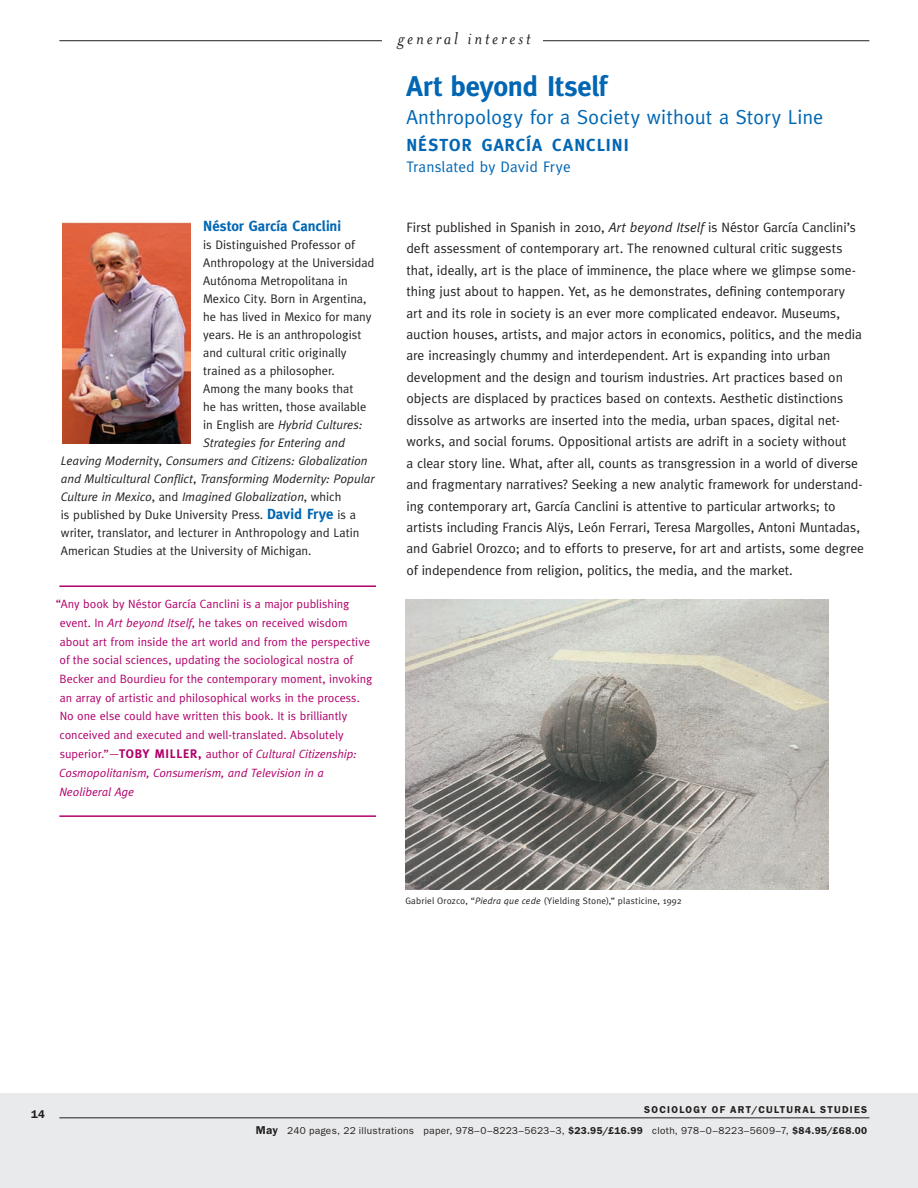
<style>
.page{position:relative;width:918px;height:1188px;background:#fff}
.page>*{position:absolute;margin:0;border:0;box-sizing:border-box;transform-origin:0 0}
._01_Title_Front{font:700 28.5px "Meta";letter-spacing:-.01em;color:#0166b3}
._02_Subtitle_front{font:20.25px "Meta";color:#0166b3}
._07_Text{font:italic 19.5px "Mrs Eaves";letter-spacing:.145em;color:#231f20}
._04_Author_front_WIT{font:700 17.4px "Meta";letter-spacing:.06em;color:#0166b3}
._04_Author_front_COM{font:15.3px "Meta";letter-spacing:.005em;color:#0166b3}
._09_Author_Bio{font:700 14.7px "Meta";color:#0166b3}
._07_Text-2{font:13.65px/21.5px "Meta";letter-spacing:-.005em;color:#231f20}
._09_Author_Bio-2{font:12.45px "Meta";color:#231f20}
._09_Author_Bio-3{font:italic 12.45px "Meta";letter-spacing:-.005em;color:#231f20}
._06_Lonely_Blurb{font:12px/18.8px "Meta";color:#b0016a}
.t1{font:600 11.25px "Franklin Gothic";color:#231f20}
._13_Biblio_ISBN_pric{font:10.05px "Franklin Gothic";letter-spacing:.03em;color:#231f20}
._11_Biblio_Subject_C{font:600 10.05px "Franklin Gothic";letter-spacing:.12em;color:#231f20}
._10_Caption{font:9.3px "Meta";letter-spacing:.02em;color:#231f20}
.s1{font-style:normal}
.s2{font-weight:700;font-size:14.7px;color:#0166b3}
.s3{font-style:italic}
.s4{font-weight:700;font-size:12.45px}
.s5{font-weight:600;font-size:11.4px}
.s6{font-weight:600}
</style>
<div class="page">
<div style="left:0;top:1094px;width:918px;height:94px;background:#e9eaeb"></div>
<hr style="left:59px;top:1117px;width:810px;height:1px;background:#231f20">
<hr style="left:59px;top:40px;width:810px;height:1px;background:#231f20">
<div style="left:382px;top:17px;width:161px;height:38px;background:#fff"></div>
<img style="left:62px;top:222px;width:128px;height:222px">
<img style="left:405px;top:600px;width:424px;height:290px">
<hr style="left:59px;top:585px;width:317px;height:2px;background:#b0016a">
<hr style="left:59px;top:815px;width:317px;height:2px;background:#b0016a">
<p class="_09_Author_Bio" style="left:203px;top:218px;width:139px">Néstor García Canclini</p>
<p class="_09_Author_Bio-2" style="left:203px;top:238px;width:153px">is Distinguished Professor of</p>
<p class="_09_Author_Bio-2" style="left:203px;top:256px;width:173px">Anthropology at the Universidad</p>
<p class="_09_Author_Bio-2" style="left:203px;top:274px;width:146px">Autónoma Metropolitana in</p>
<p class="_09_Author_Bio-2" style="left:203px;top:292px;width:165px">Mexico City. Born in Argentina,</p>
<p class="_09_Author_Bio-2" style="left:203px;top:310px;width:170px">he has lived in Mexico for many</p>
<p class="_09_Author_Bio-2" style="left:203px;top:328px;width:160px">years. He is an anthropologist</p>
<p class="_09_Author_Bio-2" style="left:203px;top:346px;width:145px">and cultural critic originally</p>
<p class="_09_Author_Bio-2" style="left:203px;top:364px;width:133px">trained as a philosopher.</p>
<p class="_09_Author_Bio-2" style="left:203px;top:382px;width:152px">Among the many books that</p>
<p class="_09_Author_Bio-2" style="left:203px;top:400px;width:165px">he has written, those available</p>
<p class="_09_Author_Bio-3" style="left:203px;top:418px;width:161px"><span class="s1">in English are</span> Hybrid Cultures:</p>
<p class="_09_Author_Bio-3" style="left:203px;top:436px;width:143px">Strategies for Entering and</p>
<p class="_09_Author_Bio-3" style="left:61px;top:454px;width:308px">Leaving Modernit<span class="s1">y,</span> Consumers and Citizens: Globalization</p>
<p class="_09_Author_Bio-3" style="left:61px;top:472px;width:315px">and Multicultural Conflict<span class="s1">,</span> Transforming Modernity: Popular</p>
<p class="_09_Author_Bio-3" style="left:61px;top:490px;width:282px">Culture in Mexico<span class="s1">, and</span> Imagined Globalization<span class="s1">, which</span></p>
<p class="_09_Author_Bio-2" style="left:61px;top:508px;width:297px">is published by Duke University Press. <span class="s2">David Frye</span> is a</p>
<p class="_09_Author_Bio-2" style="left:61px;top:526px;width:300px">writer, translator, and lecturer in Anthropology and Latin</p>
<p class="_09_Author_Bio-2" style="left:61px;top:544px;width:252px">American Studies at the University of Michigan.</p>
<p class="_06_Lonely_Blurb" style="left:56px;top:594px;width:318px">“Any book by Néstor García Canclini is a major publishing event. In <span class="s3">Art beyond Itself</span>, he takes on received wisdom about art from inside the art world and from the perspective of the social sciences, updating the sociological nostra of Becker and Bourdieu for the contemporary moment, invoking an array of artistic and philosophical works in the process.<br>No one else could have written this book. It is brilliantly conceived and executed and well-translated. Absolutely superior.”—<span class="s4">TOBY MILLER,</span> author of <span class="s3">Cultural Citizenship:<br>Cosmopolitanism, Consumerism, and Television in a Neoliberal Age</span></p>
<p class="_07_Text" style="left:398px;top:28px;width:134px">general interest</p>
<p class="_01_Title_Front" style="left:406px;top:70px;width:202px">Art beyond Itself</p>
<p class="_02_Subtitle_front" style="left:406px;top:106px;width:418px">Anthropology for a Society without a Story Line</p>
<p class="_04_Author_front_WIT" style="left:406px;top:135px;width:224px">NÉSTOR GARCÍA CANCLINI</p>
<p class="_04_Author_front_COM" style="left:406px;top:158px;width:166px">Translated by David Frye</p>
<p class="_07_Text-2" style="left:406px;top:216px;width:459px">First published in Spanish in 2010, <span class="s3">Art beyond Itself</span> is Néstor García Canclini’s deft assessment of contemporary art. The renowned cultural critic suggests that, ideally, art is the place of imminence, the place where we glimpse some&shy;thing just about to happen. Yet, as he demonstrates, defining contemporary art and its role in society is an ever more complicated endeavor. Museums, auction houses, artists, and major actors in economics, politics, and the media are increasingly chummy and interdependent. Art is expanding into urban development and the design and tourism industries. Art practices based on objects are displaced by practices based on contexts. Aesthetic distinctions dissolve as artworks are inserted into the media, urban spaces, digital net&shy;works, and social forums. Oppositional artists are adrift in a society without<br>a clear story line. What, after all, counts as transgression in a world of diverse and fragmentary narratives? Seeking a new analytic framework for understand&shy;ing contemporary art, García Canclini is attentive to particular artworks; to artists including Francis Alÿs, León Ferrari, Teresa Margolles, Antoni Muntadas, and Gabriel Orozco; and to efforts to preserve, for art and artists, some degree of independence from religion, politics, the media, and the market.</p>
<p class="_10_Caption" style="left:405px;top:896px;width:278px">Gabriel Orozco, “<span class="s3">Piedra que cede</span> (Yielding Stone),” plasticine, 1992</p>
<p class="t1" style="left:31px;top:1108px;width:15px">14</p>
<p class="_11_Biblio_Subject_C" style="left:644px;top:1103px;width:224px">SOCIOLOGY OF ART/CULTURAL STUDIES</p>
<p class="_13_Biblio_ISBN_pric" style="left:256px;top:1125px;width:613px"><span class="s5">May</span> 240 pages, 22 illustrations paper, 978–0–8223–5623–3, <span class="s6">$23.95/£16.99</span> cloth, 978–0–8223–5609–7, <span class="s6">$84.95/£68.00</span></p>
</div>
